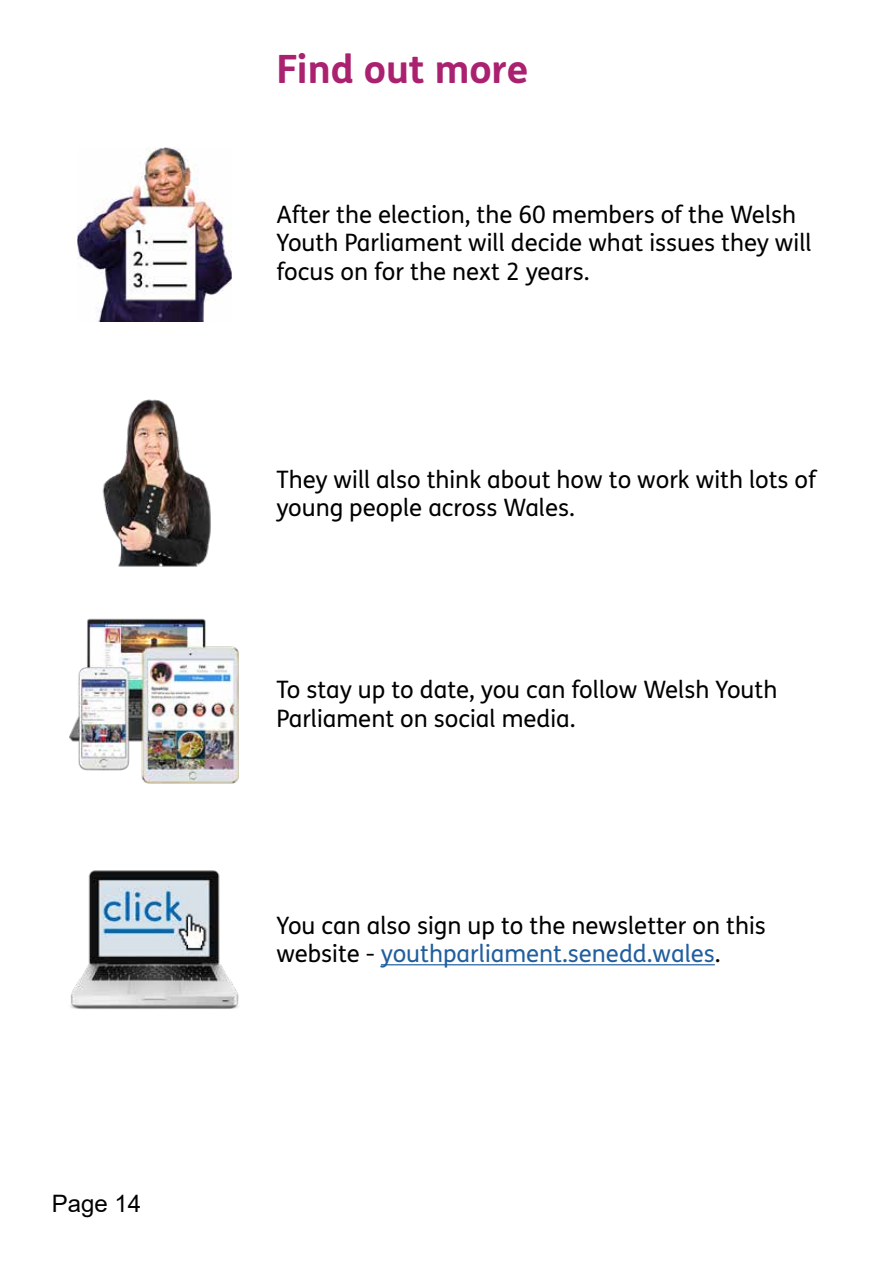
<style>
.page{position:relative;width:893px;height:1263px;background:#fff}
.page>*{position:absolute;margin:0;border:0;box-sizing:border-box;transform-origin:0 0}
.t1{font:700 39px "FS Me Pro";color:#aa2170}
.t2{font:24px/28.8px "FS Me Pro";color:#000}
.t3{font:24px "Arial";color:#000}
.s1{color:#215e9e}
</style>
<div class="page">
<hr style="left:381px;top:964px;width:334px;height:1px;background:#215e9e">
<img style="left:78px;top:147px;width:153px;height:174px">
<img style="left:102px;top:399px;width:109px;height:168px">
<img style="left:69px;top:618px;width:170px;height:166px">
<img style="left:70px;top:870px;width:169px;height:139px">
<p class="t3" style="left:52px;top:1187px;width:91px">Page 14</p>
<h1 class="t1" style="left:276px;top:39px;width:253px">Find out more</h1>
<p class="t2" style="left:276px;top:199px;width:537px">After the election, the 60 members of the Welsh<br>Youth Parliament will decide what issues they will focus on for the next 2 years.</p>
<p class="t2" style="left:276px;top:464px;width:543px">They will also think about how to work with lots of young people across Wales.</p>
<p class="t2" style="left:276px;top:675px;width:502px">To stay up to date, you can follow Welsh Youth<br>Parliament on social media.</p>
<p class="t2" style="left:276px;top:910px;width:491px">You can also sign up to the newsletter on this website - <span class="s1">youthparliament.senedd.wales</span>.</p>
</div>
